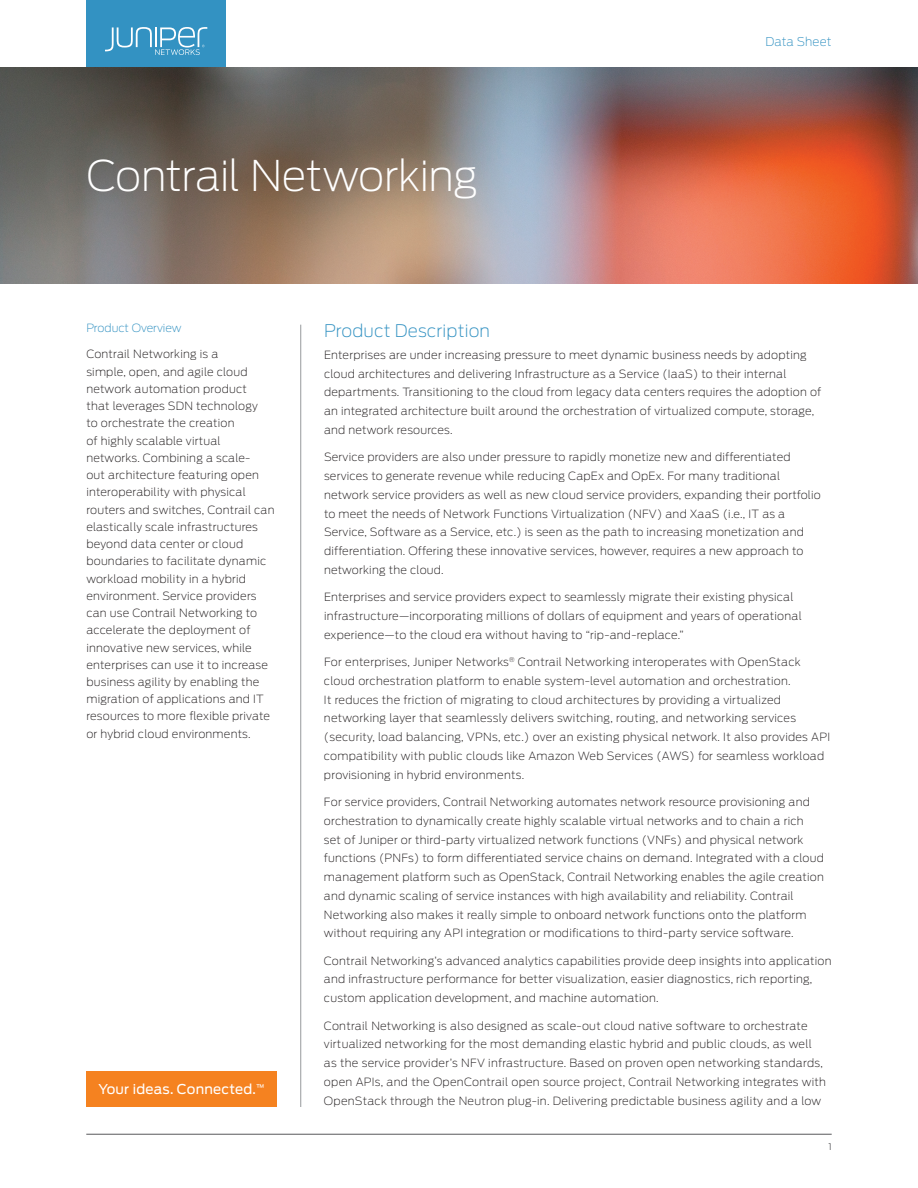
<style>
.page{position:relative;width:918px;height:1188px;background:#fff}
.page>*{position:absolute;margin:0;border:0;box-sizing:border-box;transform-origin:0 0}
.t1{font:200 42px "Antenna";letter-spacing:-.015em;color:#fff}
.t2{font:200 17.25px "Antenna";letter-spacing:.01em;color:#3392c2}
.t3{font:13.5px "Antenna";letter-spacing:.015em;color:#fff}
.t4{font:200 12px "Antenna";letter-spacing:.01em;color:#3392c2}
.t5{font:200 11.25px/18.8px "Antenna";letter-spacing:.02em;color:#231f20}
.t6{font:200 11.25px "Antenna";color:#3392c2}
.t7{font:300 9px "Antenna";color:#57585a}
</style>
<div class="page">
<hr style="left:300px;top:325px;width:1px;height:782px;background:#97999c">
<img style="left:0;top:68px;width:918px;height:216px">
<hr style="left:86px;top:1134px;width:746px;height:1px;background:#57585a">
<svg style="left:86px;top:0;width:140px;height:68px;background:#3f97c3"></svg>
<div style="left:86px;top:1071px;width:191px;height:36px;background:#f58220"></div>
<h1 class="t1" style="left:86px;top:152px;width:393px">Contrail Networking</h1>
<p class="t4" style="left:765px;top:35px;width:68px">Data Sheet</p>
<p class="t6" style="left:86px;top:322px;width:97px">Product Overview</p>
<p class="t5" style="left:86px;top:346px;width:190px;line-height:17.2px">Contrail Networking is a<br>simple, open, and agile cloud network automation product<br>that leverages SDN technology<br>to orchestrate the creation<br>of highly scalable virtual networks. Combining a scale-<br>out architecture featuring open interoperability with physical routers and switches, Contrail can elastically scale infrastructures beyond data center or cloud boundaries to facilitate dynamic workload mobility in a hybrid environment. Service providers can use Contrail Networking to accelerate the deployment of innovative new services, while enterprises can use it to increase business agility by enabling the migration of applications and IT resources to more flexible private or hybrid cloud environments.</p>
<p class="t3" style="left:98px;top:1081px;width:168px">Your ideas. Connected.<sup>™</sup></p>
<h2 class="t2" style="left:324px;top:321px;width:168px">Product Description</h2>
<p class="t5" style="left:324px;top:345px;width:499px">Enterprises are under increasing pressure to meet dynamic business needs by adopting cloud architectures and delivering Infrastructure as a Service (IaaS) to their internal departments. Transitioning to the cloud from legacy data centers requires the adoption of an integrated architecture built around the orchestration of virtualized compute, storage, and network resources.</p>
<p class="t5" style="left:324px;top:448px;width:498px">Service providers are also under pressure to rapidly monetize new and differentiated services to generate revenue while reducing CapEx and OpEx. For many traditional network service providers as well as new cloud service providers, expanding their portfolio to meet the needs of Network Functions Virtualization (NFV) and XaaS (i.e., IT as a Service, Software as a Service, etc.) is seen as the path to increasing monetization and differentiation. Offering these innovative services, however, requires a new approach to networking the cloud.</p>
<p class="t5" style="left:324px;top:588px;width:479px">Enterprises and service providers expect to seamlessly migrate their existing physical infrastructure—incorporating millions of dollars of equipment and years of operational experience—to the cloud era without having to “rip-and-replace.”</p>
<p class="t5" style="left:324px;top:653px;width:508px">For enterprises, Juniper Networks<sup>®</sup> Contrail Networking interoperates with OpenStack cloud orchestration platform to enable system-level automation and orchestration.<br>It reduces the friction of migrating to cloud architectures by providing a virtualized networking layer that seamlessly delivers switching, routing, and networking services (security, load balancing, VPNs, etc.) over an existing physical network. It also provides API compatibility with public clouds like Amazon Web Services (AWS) for seamless workload provisioning in hybrid environments.</p>
<p class="t5" style="left:324px;top:793px;width:502px">For service providers, Contrail Networking automates network resource provisioning and orchestration to dynamically create highly scalable virtual networks and to chain a rich<br>set of Juniper or third-party virtualized network functions (VNFs) and physical network functions (PNFs) to form differentiated service chains on demand. Integrated with a cloud management platform such as OpenStack, Contrail Networking enables the agile creation and dynamic scaling of service instances with high availability and reliability. Contrail Networking also makes it really simple to onboard network functions onto the platform without requiring any API integration or modifications to third-party service software.</p>
<p class="t5" style="left:324px;top:951px;width:509px">Contrail Networking’s advanced analytics capabilities provide deep insights into application and infrastructure performance for better visualization, easier diagnostics, rich reporting, custom application development, and machine automation.</p>
<p class="t5" style="left:324px;top:1016px;width:504px">Contrail Networking is also designed as scale-out cloud native software to orchestrate virtualized networking for the most demanding elastic hybrid and public clouds, as well as the service provider’s NFV infrastructure. Based on proven open networking standards, open APIs, and the OpenContrail open source project, Contrail Networking integrates with OpenStack through the Neutron plug-in. Delivering predictable business agility and a low</p>
<p class="t7" style="left:828px;top:1142px;width:5px">1</p>
</div>
